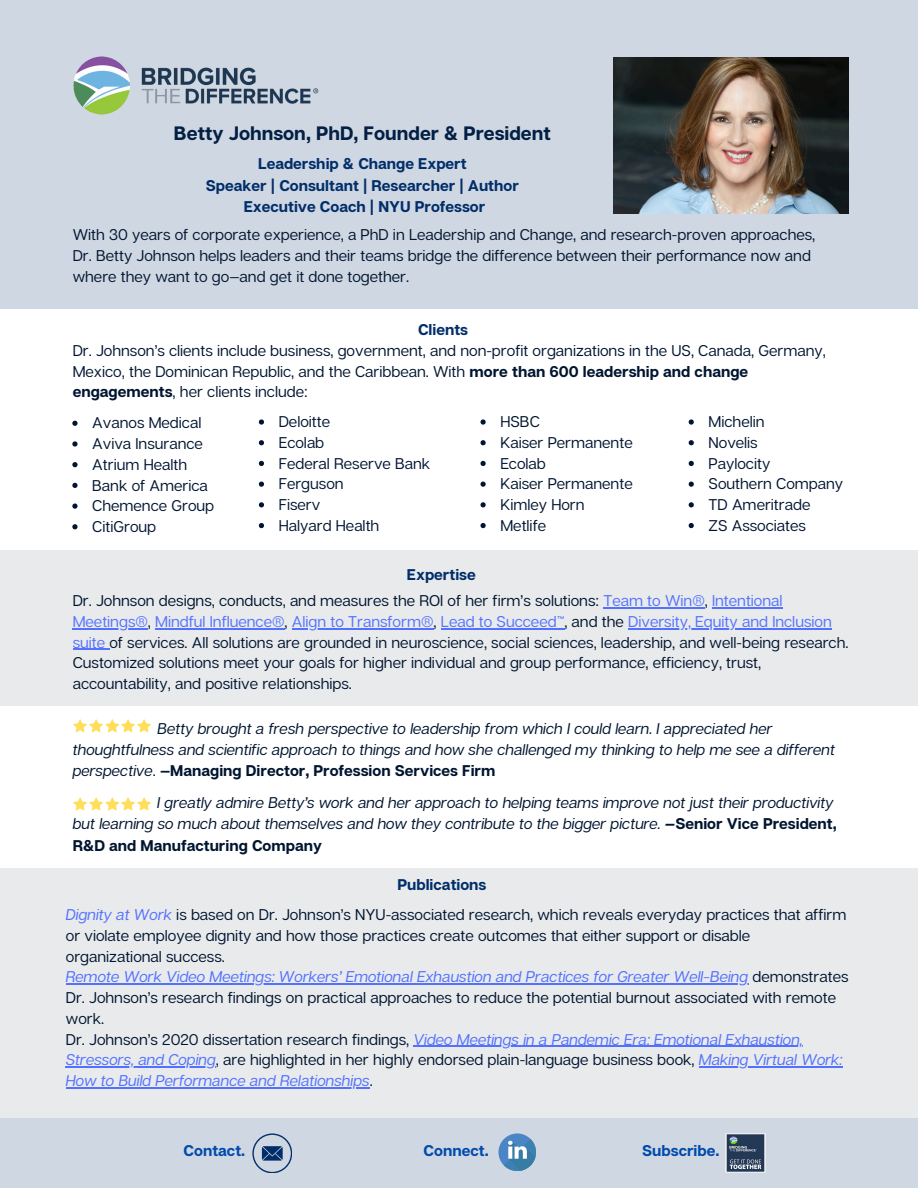
<style>
.page{position:relative;width:918px;height:1188px;background:#fff}
.page>*{position:absolute;margin:0;border:0;box-sizing:border-box;transform-origin:0 0}
.t1{font:700 19.35px "Articulat CF";color:#021f44}
.t2{font:15.6px/20.7px "Articulat CF";color:#001530}
.t3{font:italic 15.6px "Articulat CF";color:#5271ff}
.t4{font:700 15.6px/21.5px "Articulat CF";color:#012e69;text-align:center}
.t5{font:15.6px "Articulat CF";color:#5271ff}
.t6{font:700 15.6px "Articulat CF";color:#004aad}
.t7{font:italic 15.45px/21.3px "Articulat CF";color:#001530}
.s1{font-weight:700}
.s2{color:#5271ff}
.s3{color:#001530}
.s4{font-style:normal}
.s5{font-weight:700;font-style:normal}
.s6{font-style:italic;color:#5271ff}
.s7{font-style:normal;color:#001530}
</style>
<div class="page">
<div style="left:0;top:0;width:918px;height:309px;background:#cfd7e2"></div>
<img style="left:73px;top:56px;width:246px;height:59px">
<div style="left:0;top:868px;width:918px;height:258px;background:#e9eaec"></div>
<div style="left:0;top:550px;width:918px;height:156px;background:#e9eaec"></div>
<div style="left:0;top:1119px;width:918px;height:69px;background:#cfd7e2"></div>
<img style="left:613px;top:57px;width:235px;height:157px">
<div style="left:498px;top:1133px;width:38px;height:38px;background:#4a86c5;border-radius:50%"></div>
<svg style="left:504px;top:1139px;width:32px;height:32px"></svg>
<img style="left:725px;top:1133px;width:41px;height:40px">
<svg style="left:73px;top:719px;width:78px;height:13px"></svg>
<svg style="left:73px;top:797px;width:78px;height:14px"></svg>
<svg style="left:252px;top:1133px;width:40px;height:40px"></svg>
<hr style="left:66px;top:984px;width:58px;height:1px;background:#5271ff">
<svg style="left:124px;top:984px;width:53px;height:1px"></svg>
<hr style="left:177px;top:984px;width:33px;height:1px;background:#5271ff">
<svg style="left:210px;top:984px;width:13px;height:1px"></svg>
<hr style="left:223px;top:984px;width:123px;height:1px;background:#5271ff">
<hr style="left:354px;top:984px;width:63px;height:1px;background:#5271ff">
<hr style="left:426px;top:984px;width:100px;height:1px;background:#5271ff">
<hr style="left:535px;top:984px;width:82px;height:1px;background:#5271ff">
<hr style="left:628px;top:984px;width:46px;height:1px;background:#5271ff">
<svg style="left:674px;top:984px;width:74px;height:1px"></svg>
<hr style="left:414px;top:1046px;width:389px;height:1px;background:#5271ff">
<hr style="left:66px;top:1067px;width:150px;height:1px;background:#5271ff">
<hr style="left:699px;top:1067px;width:143px;height:1px;background:#5271ff">
<hr style="left:66px;top:1087px;width:304px;height:2px;background:#5271ff">
<svg style="left:72px;top:421px;width:6px;height:5px"></svg>
<svg style="left:72px;top:441px;width:6px;height:6px"></svg>
<svg style="left:72px;top:462px;width:6px;height:5px"></svg>
<svg style="left:72px;top:483px;width:6px;height:5px"></svg>
<svg style="left:72px;top:504px;width:6px;height:5px"></svg>
<svg style="left:72px;top:524px;width:6px;height:5px"></svg>
<svg style="left:259px;top:419px;width:5px;height:6px"></svg>
<svg style="left:259px;top:440px;width:5px;height:5px"></svg>
<svg style="left:259px;top:461px;width:5px;height:5px"></svg>
<svg style="left:259px;top:482px;width:5px;height:5px"></svg>
<svg style="left:259px;top:502px;width:5px;height:5px"></svg>
<svg style="left:259px;top:523px;width:5px;height:5px"></svg>
<svg style="left:689px;top:419px;width:5px;height:6px"></svg>
<svg style="left:689px;top:440px;width:5px;height:5px"></svg>
<svg style="left:689px;top:461px;width:5px;height:5px"></svg>
<svg style="left:689px;top:482px;width:5px;height:5px"></svg>
<svg style="left:689px;top:502px;width:5px;height:5px"></svg>
<svg style="left:689px;top:523px;width:5px;height:5px"></svg>
<hr style="left:603px;top:607px;width:102px;height:2px;background:#5271ff">
<hr style="left:712px;top:607px;width:71px;height:2px;background:#5271ff">
<hr style="left:73px;top:628px;width:75px;height:1px;background:#5271ff">
<hr style="left:155px;top:628px;width:130px;height:1px;background:#5271ff">
<hr style="left:292px;top:628px;width:141px;height:1px;background:#5271ff">
<hr style="left:441px;top:628px;width:123px;height:1px;background:#5271ff">
<hr style="left:628px;top:628px;width:204px;height:1px;background:#5271ff">
<hr style="left:73px;top:649px;width:36px;height:1px;background:#5271ff">
<svg style="left:481px;top:419px;width:5px;height:6px"></svg>
<svg style="left:481px;top:440px;width:5px;height:5px"></svg>
<svg style="left:481px;top:461px;width:5px;height:5px"></svg>
<svg style="left:481px;top:482px;width:5px;height:5px"></svg>
<svg style="left:481px;top:502px;width:5px;height:5px"></svg>
<svg style="left:481px;top:523px;width:5px;height:5px"></svg>
<p class="t1" style="left:174px;top:121px;width:378px">Betty Johnson, PhD, Founder &amp; President</p>
<p class="t4" style="left:206px;top:153px;width:315px">Leadership &amp; Change Expert<br>Speaker | Consultant | Researcher | Author<br>Executive Coach | NYU Professor</p>
<p class="t2" style="left:73px;top:224px;width:744px">With 30 years of corporate experience, a PhD in Leadership and Change, and research-proven approaches,</p>
<p class="t2" style="left:73px;top:245px;width:740px">Dr. Betty Johnson helps leaders and their teams bridge the difference between their performance now and where they want to go—and get it done together.</p>
<p class="t4" style="left:418px;top:319px;width:52px">Clients</p>
<p class="t2" style="left:73px;top:340px;width:755px">Dr. Johnson’s clients include business, government, and non-profit organizations in the US, Canada, Germany,<br>Mexico, the Dominican Republic, and the Caribbean. With <span class="s1">more than 600 leadership and change engagements</span>, her clients include:</p>
<p class="t2" style="left:92px;top:412px;width:111px">Avanos Medical</p>
<p class="t2" style="left:92px;top:433px;width:112px">Aviva Insurance</p>
<p class="t2" style="left:92px;top:454px;width:96px">Atrium Health</p>
<p class="t2" style="left:92px;top:474px;width:117px">Bank of America</p>
<p class="t2" style="left:92px;top:495px;width:123px">Chemence Group</p>
<p class="t2" style="left:92px;top:516px;width:65px">CitiGroup</p>
<p class="t2" style="left:279px;top:411px;width:53px">Deloitte</p>
<p class="t2" style="left:279px;top:432px;width:47px">Ecolab</p>
<p class="t2" style="left:279px;top:452px;width:153px">Federal Reserve Bank</p>
<p class="t2" style="left:279px;top:473px;width:66px">Ferguson</p>
<h2 class="t2" style="left:279px;top:494px;width:43px">Fiserv</h2>
<p class="t2" style="left:279px;top:514px;width:102px">Halyard Health</p>
<p class="t4" style="left:407px;top:563px;width:70px">Expertise</p>
<p class="t2" style="left:500px;top:411px;width:41px">HSBC</p>
<h2 class="t2" style="left:500px;top:432px;width:134px">Kaiser Permanente<br>Ecolab<br>Kaiser Permanente<br>Kimley Horn<br>Metlife</h2>
<p class="t2" style="left:709px;top:411px;width:58px">Michelin</p>
<p class="t2" style="left:709px;top:432px;width:51px">Novelis</p>
<p class="t2" style="left:709px;top:452px;width:63px">Paylocity</p>
<p class="t2" style="left:709px;top:473px;width:136px">Southern Company</p>
<h2 class="t2" style="left:709px;top:494px;width:103px">TD Ameritrade</h2>
<p class="t2" style="left:709px;top:514px;width:99px">ZS Associates</p>
<p class="t2" style="left:73px;top:590px;width:711px">Dr. Johnson designs, conducts, and measures the ROI of her firm’s solutions: <span class="s2">Team to Win®</span>, <span class="s2">Intentional</span></p>
<p class="t5" style="left:73px;top:612px;width:761px">Meetings®<span class="s3">,</span> Mindful Influence®<span class="s3">,</span> Align to Transform®<span class="s3">,</span> Lead to Succeed™<span class="s3">, and the</span> Diversity, Equity and Inclusion</p>
<p class="t2" style="left:73px;top:631px;width:777px"><span class="s2">suite</span> of services. All solutions are grounded in neuroscience, social sciences, leadership, and well-being research.<br>Customized solutions meet your goals for higher individual and group performance, efficiency, trust, accountability, and positive relationships.</p>
<p class="t7" style="left:73px;top:717px;width:764px;text-indent:85px">Betty brought a fresh perspective to leadership from which I could learn. I appreciated her thoughtfulness and scientific approach to things and how she challenged my thinking to help me see a different perspective<span class="s4">.</span> <span class="s5">—Managing Director, Profession Services Firm</span></p>
<h2 class="t7" style="left:73px;top:791px;width:766px;text-indent:85px">I greatly admire Betty’s work and her approach to helping teams improve not just their productivity but learning so much about themselves and how they contribute to the bigger picture. <span class="s1">—</span><span class="s5">Senior Vice President,<br>R&amp;D and Manufacturing Company</span></h2>
<p class="t4" style="left:398px;top:873px;width:90px">Publications</p>
<p class="t2" style="left:66px;top:904px;width:782px"><span class="s6">Dignity at Work</span> is based on Dr. Johnson’s NYU-associated research, which reveals everyday practices that affirm or violate employee dignity and how those practices create outcomes that either support or disable organizational success.</p>
<p class="t3" style="left:66px;top:967px;width:784px">Remote Work Video Meetings: Workers’ Emotional Exhaustion and Practices for Greater Well-Being <span class="s7">demonstrates</span></p>
<p class="t2" style="left:66px;top:987px;width:772px">Dr. Johnson’s research findings on practical approaches to reduce the potential burnout associated with remote work.<br>Dr. Johnson’s 2020 dissertation research findings, <span class="s6">Video Meetings in a Pandemic Era: Emotional Exhaustion,</span></p>
<p class="t2" style="left:66px;top:1049px;width:778px"><span class="s6">Stressors, and Coping</span>, are highlighted in her highly endorsed plain-language business book, <span class="s6">Making Virtual Work:</span></p>
<p class="t3" style="left:66px;top:1071px;width:308px">How to Build Performance and Relationships<span class="s7">.</span></p>
<p class="t6" style="left:184px;top:1141px;width:63px">Contact.</p>
<p class="t6" style="left:424px;top:1141px;width:67px">Connect.</p>
<p class="t6" style="left:642px;top:1141px;width:79px">Subscribe.</p>
</div>
